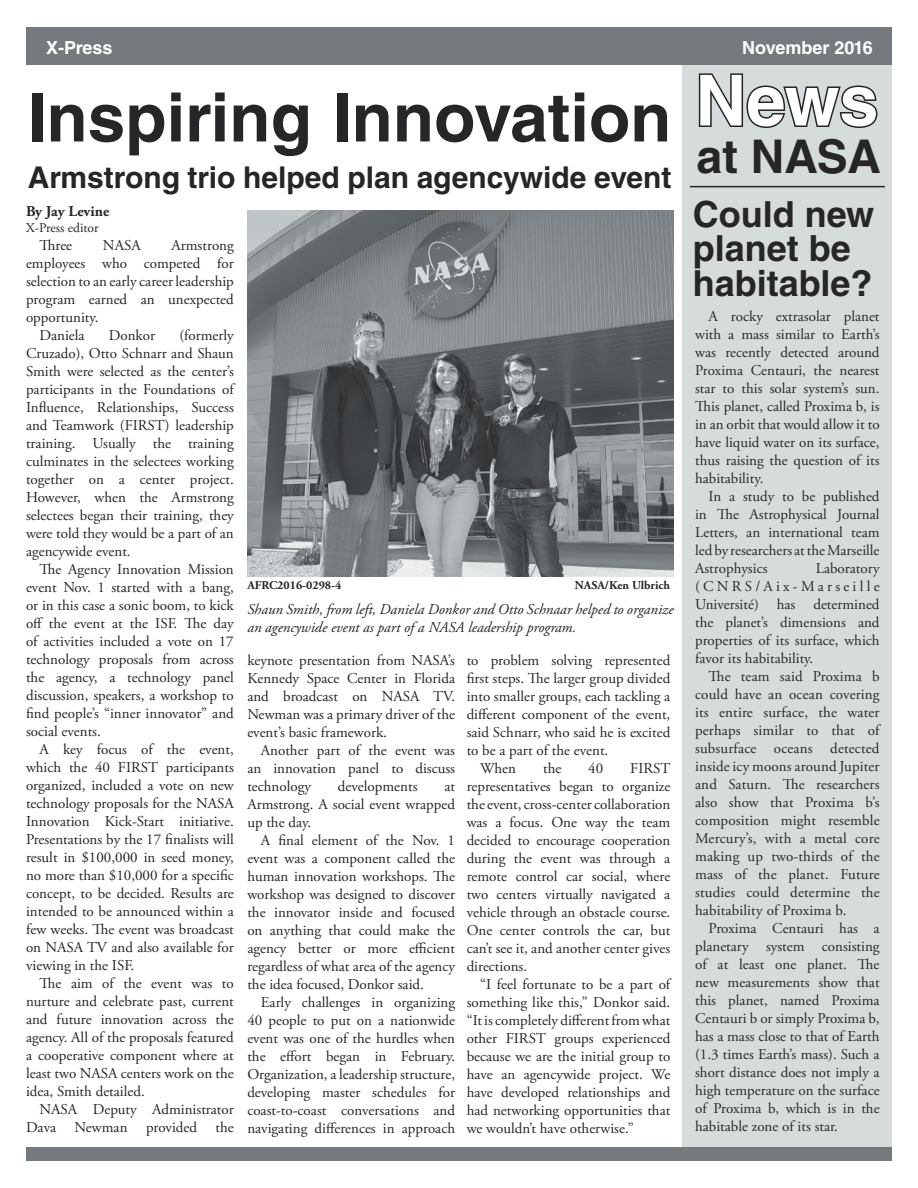
<style>
.page{position:relative;width:918px;height:1188px;background:#fff}
.page>*{position:absolute;margin:0;border:0;box-sizing:border-box;transform-origin:0 0}
.t1{font:700 70.5px "Helvetica LT Std";color:#fff}
.t2{font:700 67.5px "Helvetica LT Std";color:#262527}
.t3{font:700 46.5px "Helvetica LT Std";letter-spacing:-.005em;color:#262527}
.t4{font:700 36px/34.5px "Helvetica LT Std";color:#262527}
.t5{font:700 30px "Helvetica LT Std";color:#262527}
.t6{font:700 18px "Helvetica LT Std";color:#fff}
.t7{font:15px/18px "Adobe Garamond Pro";color:#262527;text-align:justify}
.t8{font:15px/18px "Adobe Garamond Pro";color:#272a2b;text-align:justify}
.t9{font:italic 15px/18px "Adobe Garamond Pro";color:#262527}
.t10{font:700 15px "Adobe Garamond Pro";color:#262527}
.t11{font:13.5px "Adobe Garamond Pro";color:#262527}
.t12{font:700 12px "Adobe Garamond Pro";color:#262527}
</style>
<div class="page">
<div style="left:682px;top:58px;width:210px;height:1093px;background:#d6dbdc"></div>
<div style="left:26px;top:27px;width:866px;height:37px;background:#767a7e"></div>
<div style="left:26px;top:1148px;width:866px;height:13px;background:#767a7e"></div>
<hr style="left:690px;top:186px;width:195px;height:1px;background:#262527">
<svg style="left:698px;top:73px;width:180px;height:55px"></svg>
<img style="left:247px;top:211px;width:427px;height:366px">
<p class="t6" style="left:46px;top:37px;width:68px">X-Press</p>
<p class="t6" style="left:742px;top:37px;width:132px">November 2016</p>
<p class="t2" style="left:28px;top:77px;width:645px">Inspiring Innovation</p>
<p class="t1" style="left:695px;top:58px;width:185px">News</p>
<p class="t3" style="left:697px;top:128px;width:186px">at NASA</p>
<p class="t5" style="left:28px;top:159px;width:645px">Armstrong trio helped plan agencywide event</p>
<p class="t10" style="left:26px;top:202px;width:85px">By Jay Levine</p>
<p class="t11" style="left:26px;top:219px;width:74px">X-Press editor</p>
<p class="t7" style="left:40px;top:237px;width:34px">Three</p>
<p class="t7" style="left:103px;top:237px;width:39px">NASA</p>
<p class="t7" style="left:26px;top:237px;width:209px;text-indent:146px">Armstrong employees who competed for selection to an early career leadership program earned an unexpected opportunity.</p>
<p class="t7" style="left:40px;top:327px;width:47px">Daniela</p>
<p class="t7" style="left:109px;top:327px;width:48px">Donkor</p>
<p class="t7" style="left:26px;top:327px;width:209px;text-indent:153px">(formerly Cruzado), Otto Schnarr and Shaun Smith were selected as the center’s participants in the Foundations of Influence, Relationships, Success and Teamwork (FIRST) leadership training. Usually the training culminates in the selectees working together on a center project.<br>However, when the Armstrong selectees began their training, they were told they would be a part of an agencywide event.</p>
<p class="t7" style="left:26px;top:561px;width:209px;text-indent:14px">The Agency Innovation Mission event Nov. 1 started with a bang, or in this case a sonic boom, to kick off the event at the ISF. The day of activities included a vote on 17 technology proposals from across the agency, a technology panel discussion, speakers, a workshop to find people’s “inner innovator” and social events.</p>
<p class="t7" style="left:26px;top:741px;width:209px;text-indent:14px">A key focus of the event, which the 40 FIRST participants organized, included a vote on new technology proposals for the NASA Innovation Kick-Start initiative.<br>Presentations by the 17 finalists will result in $100,000 in seed money, no more than $10,000 for a specific concept, to be decided. Results are intended to be announced within a few weeks. The event was broadcast on NASA TV and also available for viewing in the ISF.</p>
<p class="t7" style="left:26px;top:975px;width:209px;text-indent:14px">The aim of the event was to nurture and celebrate past, current and future innovation across the agency. All of the proposals featured a cooperative component where at least two NASA centers work on the idea, Smith detailed.</p>
<p class="t7" style="left:26px;top:1101px;width:209px;text-align:right">NASA Deputy Administrator<br>Dava Newman provided the</p>
<p class="t12" style="left:247px;top:579px;width:95px">AFRC2016-0298-4</p>
<p class="t12" style="left:575px;top:579px;width:97px">NASA/Ken Ulbrich</p>
<p class="t9" style="left:247px;top:600px;width:428px">Shaun Smith, from left, Daniela Donkor and Otto Schnaar helped to organize an agencywide event as part of a NASA leadership program.</p>
<p class="t7" style="left:247px;top:652px;width:209px">keynote presentation from NASA’s Kennedy Space Center in Florida and broadcast on NASA TV.<br>Newman was a primary driver of the event’s basic framework.</p>
<p class="t7" style="left:247px;top:742px;width:209px;text-indent:14px">Another part of the event was an innovation panel to discuss technology</p>
<p class="t7" style="left:338px;top:778px;width:81px">developments</p>
<p class="t7" style="left:247px;top:778px;width:209px;text-indent:197px">at Armstrong. A social event wrapped up the day.</p>
<p class="t7" style="left:247px;top:832px;width:209px;text-indent:14px">A final element of the Nov. 1 event was a component called the human innovation workshops. The workshop was designed to discover the innovator inside and focused on anything that could make the agency better or more efficient regardless of what area of the agency the idea focused, Donkor said.</p>
<p class="t7" style="left:247px;top:994px;width:209px;text-indent:14px">Early challenges in organizing 40 people to put on a nationwide event was one of the hurdles when the effort began in February.<br>Organization, a leadership structure, developing master schedules for coast-to-coast conversations and navigating differences in approach</p>
<p class="t7" style="left:467px;top:652px;width:205px">to problem solving represented first steps. The larger group divided into smaller groups, each tackling a different component of the event, said Schnarr, who said he is excited to be a part of the event.</p>
<p class="t7" style="left:480px;top:760px;width:37px">When</p>
<p class="t7" style="left:543px;top:760px;width:20px">the</p>
<p class="t7" style="left:588px;top:760px;width:16px">40</p>
<p class="t7" style="left:467px;top:760px;width:205px;text-indent:164px">FIRST representatives began to organize the event, cross-center collaboration was a focus. One way the team decided to encourage cooperation during the event was through a remote control car social, where two centers virtually navigated a vehicle through an obstacle course.<br>One center controls the car, but can’t see it, and another center gives directions.</p>
<p class="t7" style="left:467px;top:976px;width:205px;text-indent:14px">“I feel fortunate to be a part of something like this,” Donkor said. “It is completely different from what other FIRST groups experienced because we are the initial group to have an agencywide project. We have developed relationships and had networking opportunities that we wouldn’t have otherwise.”</p>
<p class="t4" style="left:693px;top:196px;width:183px">Could new planet be</p>
<p class="t4" style="left:693px;top:265px;width:181px">habitable?</p>
<p class="t8" style="left:695px;top:308px;width:186px;text-indent:14px">A rocky extrasolar planet with a mass similar to Earth’s was recently detected around Proxima Centauri, the nearest star to this solar system’s sun.<br>This planet, called Proxima b, is in an orbit that would allow it to have liquid water on its surface, thus raising the question of its habitability.</p>
<p class="t8" style="left:695px;top:488px;width:186px;text-indent:14px">In a study to be published in The Astrophysical Journal Letters, an international team led by researchers at the Marseille Astrophysics</p>
<p class="t8" style="left:695px;top:560px;width:186px;text-indent:121px">Laboratory (CNRS/Aix-Marseille Université) has determined the planet’s dimensions and properties of its surface, which favor its habitability.</p>
<p class="t8" style="left:695px;top:668px;width:186px;text-indent:14px">The team said Proxima b could have an ocean covering its entire surface, the water perhaps similar to that of subsurface oceans detected inside icy moons around Jupiter and Saturn. The researchers also show that Proxima b’s composition might resemble Mercury’s, with a metal core making up two-thirds of the mass of the planet. Future studies could determine the habitability of Proxima b.</p>
<p class="t8" style="left:695px;top:920px;width:186px;text-indent:14px">Proxima Centauri has a planetary system consisting of at least one planet. The new measurements show that this planet, named Proxima Centauri b or simply Proxima b, has a mass close to that of Earth (1.3 times Earth’s mass). Such a short distance does not imply a high temperature on the surface of Proxima b, which is in the habitable zone of its star.</p>
</div>
